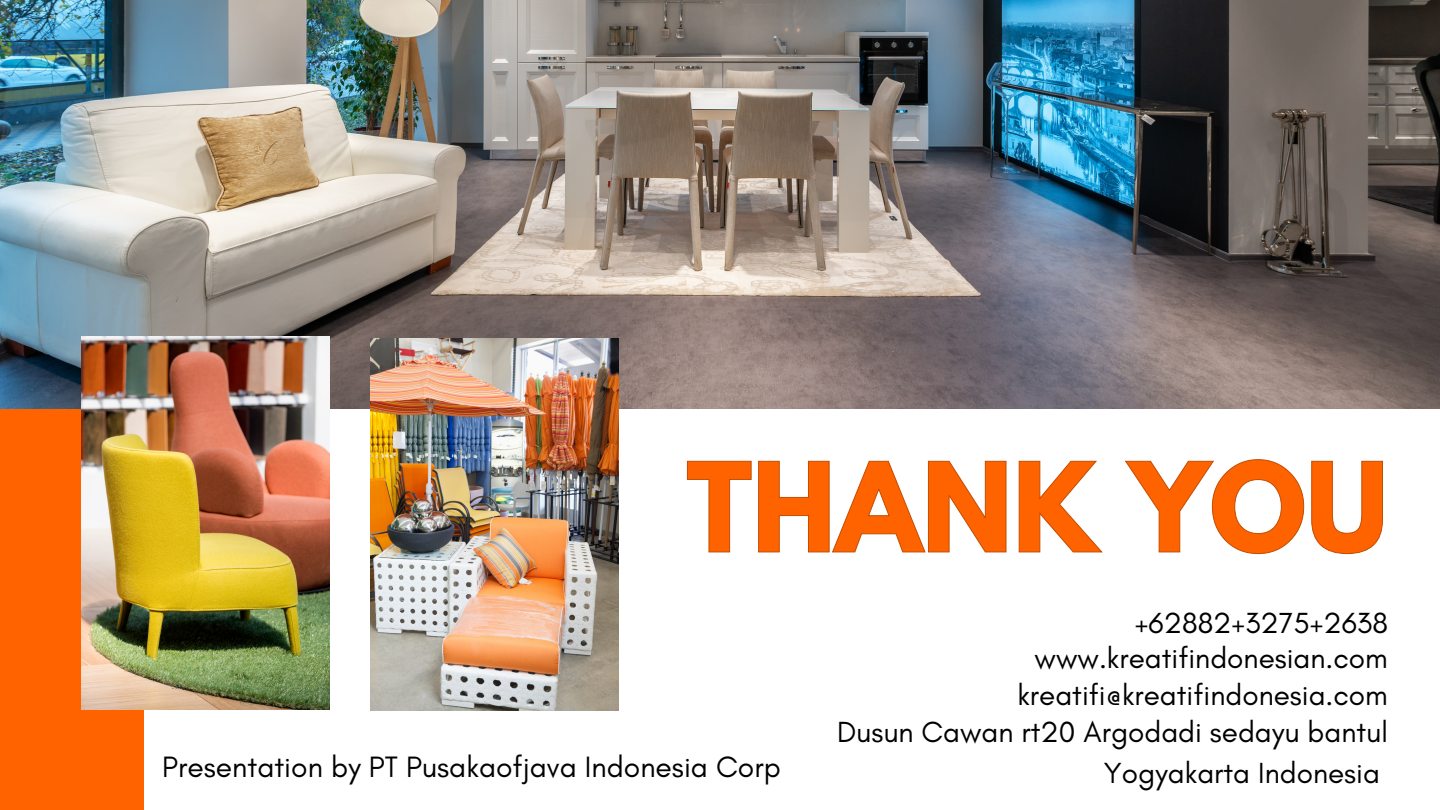
<style>
.page{position:relative;width:1440px;height:810px;background:#fff}
.page>*{position:absolute;margin:0;border:0;box-sizing:border-box;transform-origin:0 0}
.t1{font:700 109.9px "League Spartan";color:#ff6300}
.t2{font:30px "Glacial Indifference";color:#000}
.t3{font:29.7px/41.2px "Glacial Indifference";color:#000;text-align:right}
</style>
<div class="page">
<div style="left:0;top:388px;width:144px;height:422px;background:#ff6300"></div>
<img style="left:0;top:0;width:1440px;height:408px">
<img style="left:81px;top:336px;width:249px;height:373px">
<img style="left:370px;top:338px;width:249px;height:373px">
<svg style="left:687px;top:459px;width:696px;height:95px"></svg>
<p class="t1" style="left:687px;top:453px;width:703px">THANK YOU</p>
<p class="t2" style="left:162px;top:749px;width:620px">Presentation by PT Pusakaofjava Indonesia Corp</p>
<p class="t3" style="left:1135px;top:602px;width:254px">+62882+3275+2638</p>
<p class="t3" style="left:1035px;top:637px;width:355px">www.kreatifindonesian.com</p>
<p class="t3" style="left:1017px;top:674px;width:372px">kreatifi@kreatifindonesia.com</p>
<p class="t3" style="left:837px;top:711px;width:552px">Dusun Cawan rt20 Argodadi sedayu bantul<br>Yogyakarta Indonesia</p>
</div>
